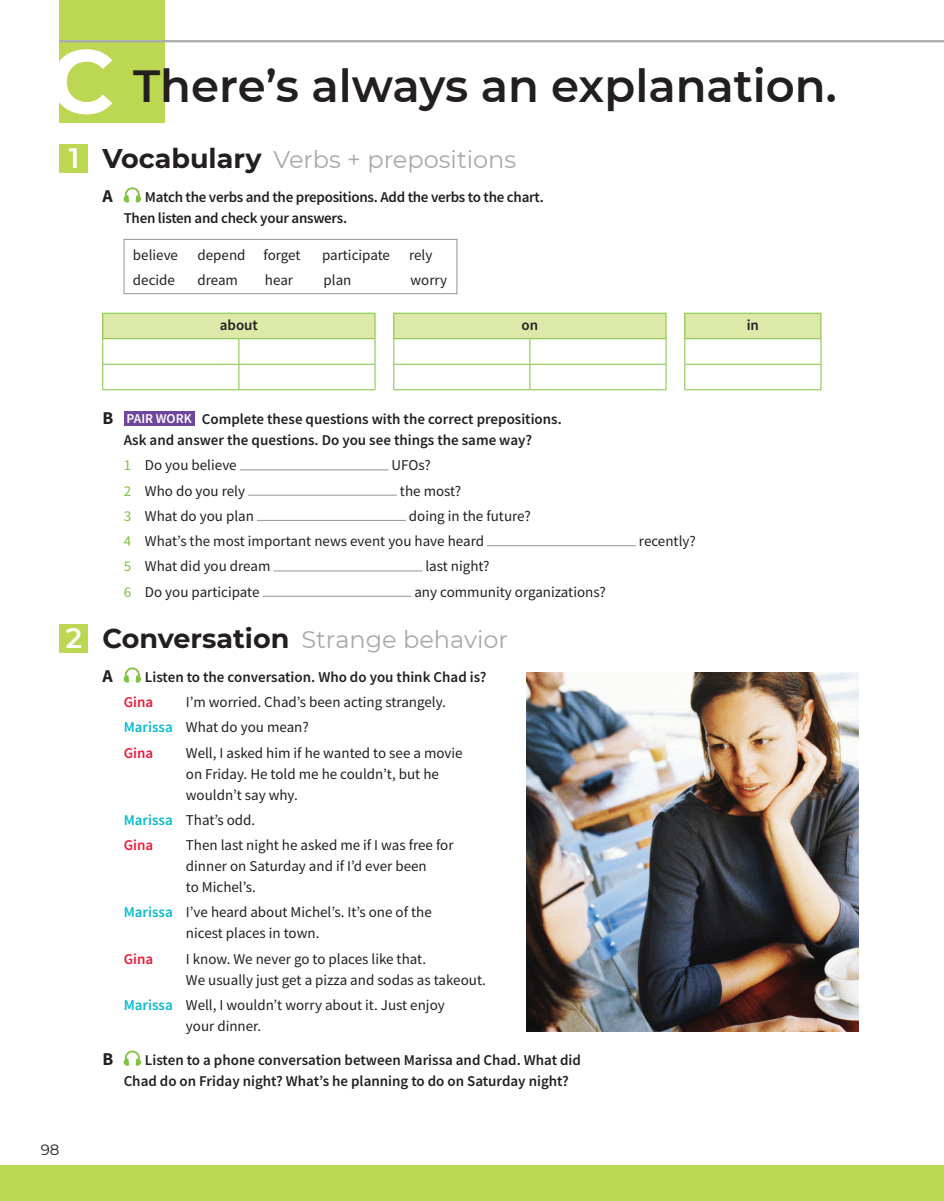
<style>
.page{position:relative;width:944px;height:1201px;background:#fff}
.page>*{position:absolute;margin:0;border:0;box-sizing:border-box;transform-origin:0 0}
.t1{font:600 45px "Montserrat";color:#231f20}
.t2{font:24px "Montserrat";color:#a8a9ad}
.t3{font:700 18px "Source Sans Pro";color:#231f20}
.t4{font:15px/21px "Source Sans Pro";color:#231f20}
.t5{font:600 15px/21px "Source Sans Pro";color:#231f20}
.t6{font:600 15px "Source Sans Pro";color:#ed1a3a}
.t7{font:15px "Montserrat";color:#231f20}
.s1{font-weight:700;font-size:90px;color:#fff}
.s2{font-weight:600;font-size:28.05px;color:#fff}
.s3{font-weight:700;font-size:27px;color:#231f20}
.s4{font-weight:700;font-size:18px}
.s5{font-size:13.5px;color:#fff}
.s6{color:#7fc241}
.s7{font-weight:600;color:#08bbcb}
.s8{font-weight:600;color:#ed1a3a}
</style>
<div class="page">
<div style="left:59px;top:0;width:106px;height:123px;background:#bcd752"></div>
<hr style="left:59px;top:40px;width:885px;height:2px;background:#a8a9ad">
<div style="left:0;top:1165px;width:944px;height:35px;background:#bcd752"></div>
<div style="left:60px;top:144px;width:28px;height:29px;background:#bcd752"></div>
<svg style="left:123px;top:187px;width:18px;height:16px"></svg>
<div style="left:124px;top:239px;width:333px;height:55px;border:1px solid #939598"></div>
<div style="left:103px;top:313px;width:272px;height:25px;background:#dce9a9"></div>
<hr style="left:102px;top:313px;width:137px;height:1px;background:#7fc241">
<hr style="left:239px;top:313px;width:136px;height:1px;background:#7fc241">
<svg style="left:102px;top:313px;width:1px;height:76px"></svg>
<hr style="left:102px;top:338px;width:137px;height:1px;background:#7fc241">
<hr style="left:239px;top:338px;width:136px;height:1px;background:#7fc241">
<svg style="left:238px;top:339px;width:1px;height:50px"></svg>
<svg style="left:374px;top:313px;width:1px;height:76px"></svg>
<hr style="left:102px;top:364px;width:137px;height:1px;background:#7fc241">
<hr style="left:239px;top:364px;width:136px;height:1px;background:#7fc241">
<hr style="left:102px;top:389px;width:137px;height:1px;background:#7fc241">
<hr style="left:239px;top:389px;width:136px;height:1px;background:#7fc241">
<div style="left:394px;top:313px;width:272px;height:25px;background:#dce9a9"></div>
<hr style="left:393px;top:313px;width:137px;height:1px;background:#7fc241">
<hr style="left:530px;top:313px;width:136px;height:1px;background:#7fc241">
<svg style="left:393px;top:313px;width:1px;height:76px"></svg>
<hr style="left:393px;top:338px;width:137px;height:1px;background:#7fc241">
<hr style="left:530px;top:338px;width:136px;height:1px;background:#7fc241">
<svg style="left:529px;top:339px;width:1px;height:50px"></svg>
<svg style="left:665px;top:313px;width:1px;height:76px"></svg>
<hr style="left:393px;top:364px;width:137px;height:1px;background:#7fc241">
<hr style="left:530px;top:364px;width:136px;height:1px;background:#7fc241">
<hr style="left:393px;top:389px;width:137px;height:1px;background:#7fc241">
<hr style="left:530px;top:389px;width:136px;height:1px;background:#7fc241">
<div style="left:684px;top:313px;width:137px;height:25px;background:#dce9a9"></div>
<hr style="left:684px;top:313px;width:137px;height:1px;background:#7fc241">
<svg style="left:684px;top:313px;width:1px;height:76px"></svg>
<hr style="left:684px;top:338px;width:137px;height:1px;background:#7fc241">
<svg style="left:820px;top:313px;width:1px;height:76px"></svg>
<hr style="left:684px;top:364px;width:137px;height:1px;background:#7fc241">
<hr style="left:684px;top:389px;width:137px;height:1px;background:#7fc241">
<div style="left:124px;top:410px;width:70px;height:15px;background:#6e479c"></div>
<hr style="left:240px;top:469px;width:148px;height:1px;background:#939598">
<hr style="left:248px;top:494px;width:149px;height:1px;background:#939598">
<hr style="left:257px;top:520px;width:149px;height:1px;background:#939598">
<hr style="left:487px;top:545px;width:149px;height:1px;background:#939598">
<hr style="left:273px;top:570px;width:149px;height:1px;background:#939598">
<hr style="left:262px;top:595px;width:149px;height:1px;background:#939598">
<div style="left:60px;top:624px;width:28px;height:28px;background:#bcd752"></div>
<svg style="left:123px;top:667px;width:18px;height:16px"></svg>
<svg style="left:123px;top:1050px;width:18px;height:16px"></svg>
<img style="left:526px;top:672px;width:332px;height:359px">
<h1 class="t1" style="left:48px;top:54px;width:789px"><span class="s1">C</span> There’s always an explanation.</h1>
<h2 class="t2" style="left:69px;top:143px;width:449px"><span class="s2">1</span> <span class="s3">Vocabulary</span> Verbs + prepositions</h2>
<p class="t3" style="left:102px;top:183px;width:12px">A</p>
<p class="t5" style="left:124px;top:186px;width:421px;text-indent:21px">Match the verbs and the prepositions. Add the verbs to the chart.<br>Then listen and check your answers.</p>
<p class="t4" style="left:133px;top:244px;width:47px">believe</p>
<p class="t4" style="left:197px;top:244px;width:105px">depend forget</p>
<p class="t4" style="left:322px;top:244px;width:69px">participate</p>
<p class="t4" style="left:409px;top:244px;width:25px">rely</p>
<p class="t4" style="left:133px;top:269px;width:44px">decide</p>
<p class="t4" style="left:197px;top:269px;width:42px">dream</p>
<p class="t4" style="left:265px;top:269px;width:30px">hear</p>
<p class="t4" style="left:323px;top:269px;width:29px">plan</p>
<p class="t4" style="left:410px;top:269px;width:38px">worry</p>
<p class="t5" style="left:220px;top:315px;width:40px">about</p>
<p class="t5" style="left:521px;top:315px;width:18px">on</p>
<p class="t5" style="left:746px;top:315px;width:14px">in</p>
<p class="t5" style="left:102px;top:408px;width:461px;text-align:center"><span class="s4">B</span> <span class="s5">PAIR WORK</span> Complete these questions with the correct prepositions.<br>Ask and answer the questions. Do you see things the same way?</p>
<p class="t4" style="left:124px;top:454px;width:114px"><span class="s6">1</span> Do you believe</p>
<p class="t4" style="left:391px;top:454px;width:41px">UFOs?</p>
<p class="t4" style="left:124px;top:480px;width:123px"><span class="s6">2</span> Who do you rely</p>
<p class="t4" style="left:400px;top:480px;width:63px">the most?</p>
<p class="t4" style="left:124px;top:505px;width:132px"><span class="s6">3</span> What do you plan</p>
<p class="t4" style="left:124px;top:503px;width:409px;line-height:25.2px;text-indent:285px">doing in the future?<br><span class="s6">4</span> What’s the most important news event you have heard</p>
<p class="t4" style="left:124px;top:555px;width:148px"><span class="s6">5</span> What did you dream</p>
<p class="t4" style="left:425px;top:555px;width:66px">last night?</p>
<p class="t4" style="left:124px;top:581px;width:137px"><span class="s6">6</span> Do you participate</p>
<p class="t4" style="left:414px;top:581px;width:193px">any community organizations?</p>
<h2 class="t2" style="left:66px;top:622px;width:444px"><span class="s2">2</span> <span class="s3">Conversation</span> Strange behavior</h2>
<p class="t3" style="left:102px;top:663px;width:12px">A</p>
<p class="t5" style="left:145px;top:666px;width:343px">Listen to the conversation. Who do you think Chad is?</p>
<p class="t6" style="left:124px;top:692px;width:31px">Gina</p>
<p class="t4" style="left:124px;top:689px;width:324px;line-height:25.2px;text-indent:62px">I’m worried. Chad’s been acting strangely.<br><span class="s7">Marissa</span> What do you mean?<br><span class="s8">Gina</span></p>
<p class="t4" style="left:186px;top:741px;width:278px">Well, I asked him if he wanted to see a movie on Friday. He told me he couldn’t, but he wouldn’t say why.</p>
<p class="t4" style="left:124px;top:806px;width:133px;line-height:25.2px"><span class="s7">Marissa</span> That’s odd.<br><span class="s8">Gina</span></p>
<p class="t4" style="left:186px;top:834px;width:269px">Then last night he asked me if I was free for dinner on Saturday and if I’d ever been<br>to Michel’s.</p>
<p class="t4" style="left:186px;top:901px;width:247px;text-indent:-62px"><span class="s7">Marissa</span> I’ve heard about Michel’s. It’s one of the nicest places in town.</p>
<p class="t6" style="left:124px;top:948px;width:31px">Gina</p>
<p class="t4" style="left:186px;top:947px;width:301px">I know. We never go to places like that.<br>We usually just get a pizza and sodas as takeout.</p>
<p class="t4" style="left:186px;top:994px;width:260px;text-indent:-62px"><span class="s7">Marissa</span> Well, I wouldn’t worry about it. Just enjoy your dinner.</p>
<p class="t7" style="left:41px;top:1139px;width:20px">98</p>
<p class="t3" style="left:102px;top:1046px;width:12px">B</p>
<p class="t5" style="left:124px;top:1048px;width:459px;text-indent:21px">Listen to a phone conversation between Marissa and Chad. What did<br>Chad do on Friday night? What’s he planning to do on Saturday night?</p>
<p class="t4" style="left:639px;top:530px;width:58px">recently?</p>
</div>
